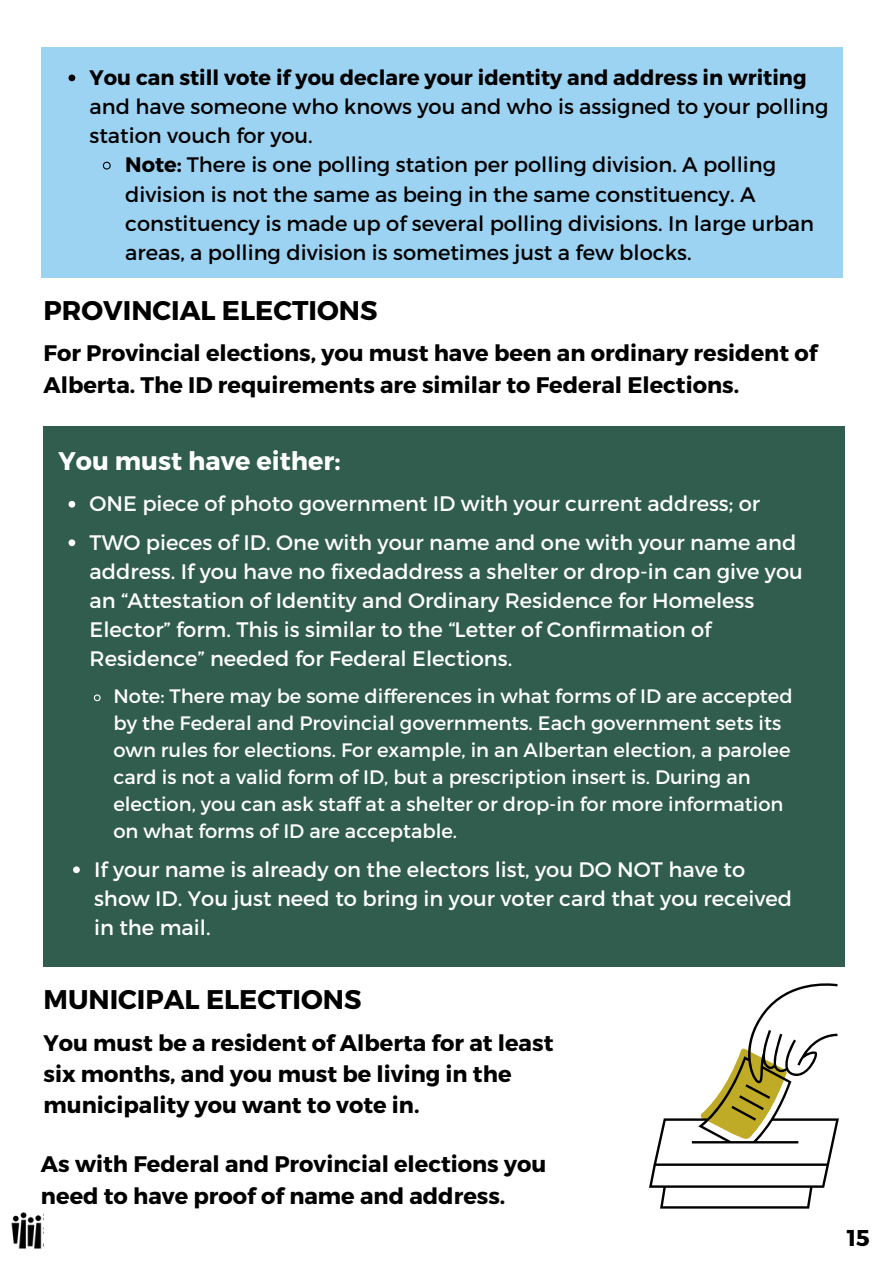
<style>
.page{position:relative;width:893px;height:1264px;background:#fff}
.page>*{position:absolute;margin:0;border:0;box-sizing:border-box;transform-origin:0 0}
.t1{font:700 27px "Montserrat";color:#000}
.t2{font:700 25.5px "Montserrat";color:#fff}
.t3{font:700 22.8px "Montserrat";color:#000}
.t4{font:700 22.5px/31.5px "Montserrat";color:#000}
.t5{font:21px/29.2px "Montserrat";color:#fff}
.t6{font:21px/29.2px "Montserrat";color:#000}
.t7{font:19.5px/27px "Montserrat";color:#fff}
.s1{font-weight:700}
</style>
<div class="page">
<img style="left:11px;top:1212px;width:33px;height:37px">
<div style="left:41px;top:47px;width:802px;height:231px;background:#9cd3f3"></div>
<div style="left:43px;top:426px;width:802px;height:540px;background:#305d4d"></div>
<svg style="left:649px;top:983px;width:189px;height:225px"></svg>
<svg style="left:68px;top:75px;width:7px;height:6px"></svg>
<svg style="left:102px;top:161px;width:9px;height:9px"></svg>
<svg style="left:68px;top:501px;width:7px;height:6px"></svg>
<svg style="left:68px;top:539px;width:7px;height:7px"></svg>
<svg style="left:93px;top:694px;width:8px;height:8px"></svg>
<svg style="left:73px;top:866px;width:7px;height:7px"></svg>
<p class="t6" style="left:90px;top:61px;width:740px"><span class="s1">You can still vote if you declare your identity and address in writing </span>and have someone who knows you and who is assigned to your polling station vouch for you.</p>
<p class="t6" style="left:125px;top:149px;width:690px"><span class="s1">Note:</span> There is one polling station per polling division. A polling division is not the same as being in the same constituency. A constituency is made up of several polling divisions. In large urban areas, a polling division is sometimes just a few blocks.</p>
<p class="t1" style="left:43px;top:293px;width:335px">PROVINCIAL ELECTIONS</p>
<p class="t4" style="left:43px;top:336px;width:775px">For Provincial elections, you must have been an ordinary resident of<br>Alberta. The ID requirements are similar to Federal Elections.</p>
<p class="t2" style="left:58px;top:444px;width:283px">You must have either:</p>
<p class="t5" style="left:90px;top:488px;width:672px">ONE piece of photo government ID with your current address; or</p>
<p class="t5" style="left:90px;top:526px;width:714px">TWO pieces of ID. One with your name and one with your name and address. If you have no fixedaddress a shelter or drop-in can give you an “Attestation of Identity and Ordinary Residence for Homeless Elector” form. This is similar to the “Letter of Confirmation of Residence” needed for Federal Elections.</p>
<p class="t7" style="left:113px;top:681px;width:680px">Note: There may be some differences in what forms of ID are accepted by the Federal and Provincial governments. Each government sets its own rules for elections. For example, in an Albertan election, a parolee card is not a valid form of ID, but a prescription insert is. During an election, you can ask staff at a shelter or drop-in for more information on what forms of ID are acceptable.</p>
<p class="t5" style="left:94px;top:853px;width:699px">If your name is already on the electors list, you DO NOT have to show ID. You just need to bring in your voter card that you received in the mail.</p>
<p class="t1" style="left:43px;top:981px;width:319px">MUNICIPAL ELECTIONS</p>
<p class="t4" style="left:43px;top:1025px;width:511px">You must be a resident of Alberta for at least six months, and you must be living in the municipality you want to vote in.</p>
<p class="t4" style="left:41px;top:1147px;width:507px">As with Federal and Provincial elections you need to have proof of name and address.</p>
<p class="t3" style="left:846px;top:1223px;width:25px">15</p>
</div>
